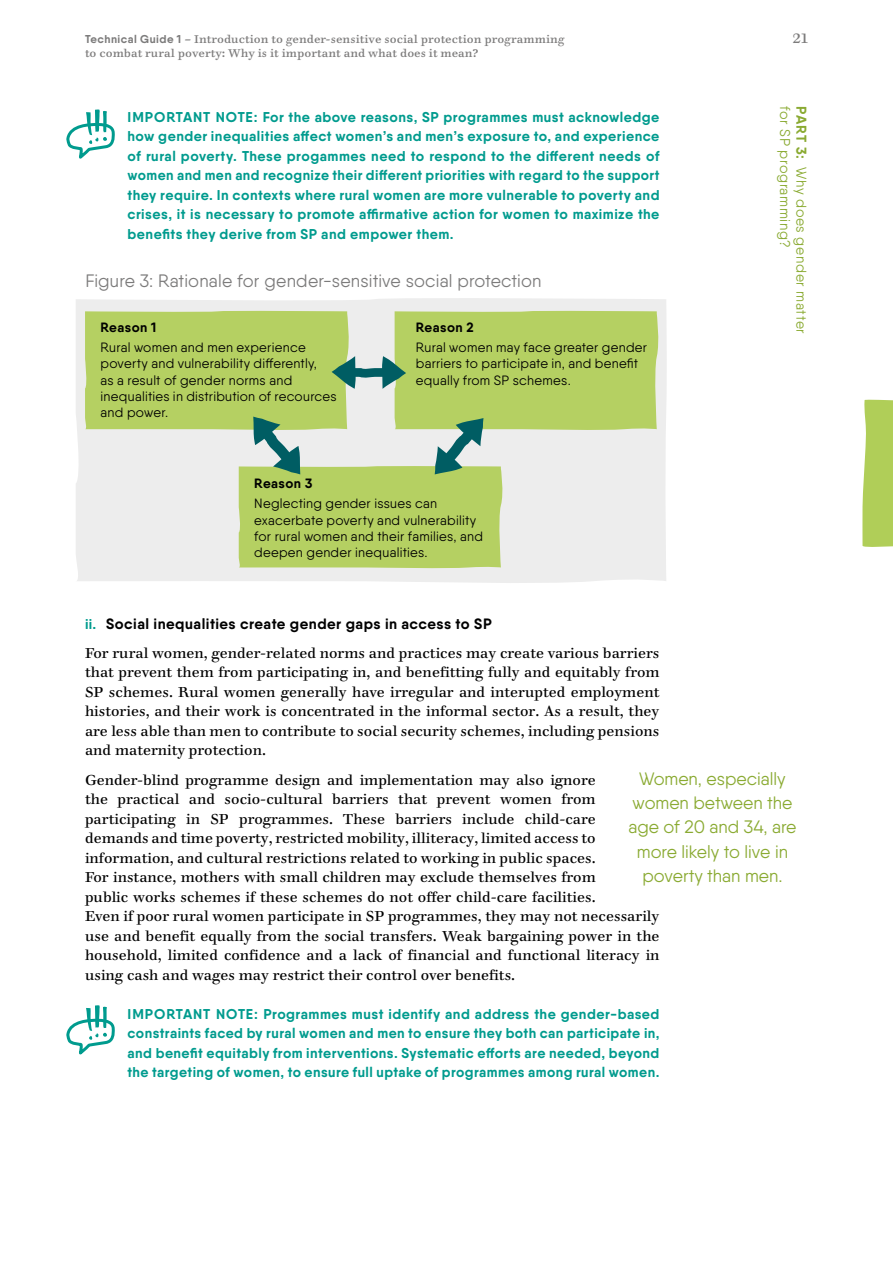
<style>
.page{position:relative;width:893px;height:1263px;background:#fff}
.page>*{position:absolute;margin:0;border:0;box-sizing:border-box;transform-origin:0 0}
.Quotes{font:18px/24.3px "Qanelas Soft";color:#8aaa32;text-align:center}
.Figure_Title{font:18px "Qanelas Soft";letter-spacing:.01em;color:#7c7b7b}
.t1{font:700 15px "Qanelas Soft";letter-spacing:.03em;color:#000}
.t2{font:14.25px/19.5px "Walbaum 12 pt";color:#000;text-align:justify}
.ReferencingTip_Impor{font:700 14.25px/19.5px "Qanelas Soft";letter-spacing:.03em;color:#009b8e;text-align:justify}
.t3{font:14.25px/16.5px "Qanelas Soft";letter-spacing:.04em;color:#8aaa32}
.Table_List{font:13.5px/16.2px "Qanelas Soft";letter-spacing:.02em;color:#000}
.Table_Bold{font:700 13.5px "Qanelas Soft";letter-spacing:.03em;color:#000}
.t4{font:13.5px "Walbaum 06 pt";color:#7c7b7b}
.t5{font:11.1px "Walbaum 06 pt";color:#7c7b7b}
.s1{font-family:"Qanelas Soft";font-weight:700;font-size:11.4px}
.s2{font-weight:700}
.s3{font-size:14.25px;color:#009b8e}
</style>
<div class="page">
<svg style="left:862px;top:399px;width:31px;height:148px;background:#b5d163"></svg>
<svg style="left:66px;top:109px;width:49px;height:48px"></svg>
<svg style="left:66px;top:1005px;width:49px;height:48px"></svg>
<svg style="left:76px;top:298px;width:591px;height:285px;background:#eee"></svg>
<svg style="left:85px;top:310px;width:575px;height:259px;background:#c7d898"></svg>
<p class="t5" style="left:85px;top:32px;width:481px"><span class="s1">Technical Guide 1</span> – Introduction to gender-sensitive social protection programming</p>
<p class="t4" style="left:792px;top:30px;width:17px">21</p>
<p class="t5" style="left:85px;top:47px;width:395px">to combat rural poverty: Why is it important and what does it mean?</p>
<p class="ReferencingTip_Impor" style="left:128px;top:107px;width:533px">IMPORTANT NOTE: For the above reasons, SP programmes must acknowledge how gender inequalities affect women’s and men’s exposure to, and experience of rural poverty. These progammes need to respond to the different needs of women and men and recognize their different priorities with regard to the support they require. In contexts where rural women are more vulnerable to poverty and crises, it is necessary to promote affirmative action for women to maximize the benefits they derive from SP and empower them.</p>
<p class="Figure_Title" style="left:85px;top:270px;width:458px">Figure 3: Rationale for gender-sensitive social protection</p>
<p class="Table_Bold" style="left:101px;top:318px;width:57px">Reason 1</p>
<p class="Table_List" style="left:101px;top:339px;width:238px">Rural women and men experience poverty and vulnerability differently,<br>as a result of gender norms and inequalities in distribution of recources and power.</p>
<p class="Table_Bold" style="left:416px;top:318px;width:59px">Reason 2</p>
<p class="Table_List" style="left:416px;top:339px;width:233px">Rural women may face greater gender barriers to participate in, and benefit equally from SP schemes.</p>
<p class="Table_Bold" style="left:254px;top:475px;width:60px">Reason 3</p>
<p class="Table_List" style="left:254px;top:495px;width:230px">Neglecting gender issues can exacerbate poverty and vulnerability for rural women and their families, and deepen gender inequalities.</p>
<p class="t3" style="left:810px;top:106px;width:229px;rotate:90deg"><span class="s2">PART 3:</span> Why does gender matter for SP programming?</p>
<p class="t1" style="left:85px;top:614px;width:408px"><span class="s3">ii.</span> Social inequalities create gender gaps in access to SP</p>
<p class="t2" style="left:85px;top:641px;width:576px">For rural women, gender-related norms and practices may create various barriers that prevent them from participating in, and benefitting fully and equitably from SP schemes. Rural women generally have irregular and interupted employment histories, and their work is concentrated in the informal sector. As a result, they are less able than men to contribute to social security schemes, including pensions and maternity protection.</p>
<p class="t2" style="left:85px;top:768px;width:576px;text-align:left">Gender-blind programme design and implementation may also ignore<br>the practical and socio-cultural barriers that prevent women from participating in SP programmes. These barriers include child-care demands and time poverty, restricted mobility, illiteracy, limited access to information, and cultural restrictions related to working in public spaces.<br>For instance, mothers with small children may exclude themselves from<br>public works schemes if these schemes do not offer child-care facilities.<br>Even if poor rural women participate in SP programmes, they may not necessarily use and benefit equally from the social transfers. Weak bargaining power in the household, limited confidence and a lack of financial and functional literacy in using cash and wages may restrict their control over benefits.</p>
<p class="ReferencingTip_Impor" style="left:128px;top:1004px;width:534px">IMPORTANT NOTE: Programmes must identify and address the gender-based constraints faced by rural women and men to ensure they both can participate in, and benefit equitably from interventions. Systematic efforts are needed, beyond the targeting of women, to ensure full uptake of programmes among rural women.</p>
<p class="Quotes" style="left:628px;top:766px;width:170px">Women, especially women between the age of 20 and 34, are more likely to live in poverty than men.</p>
</div>
